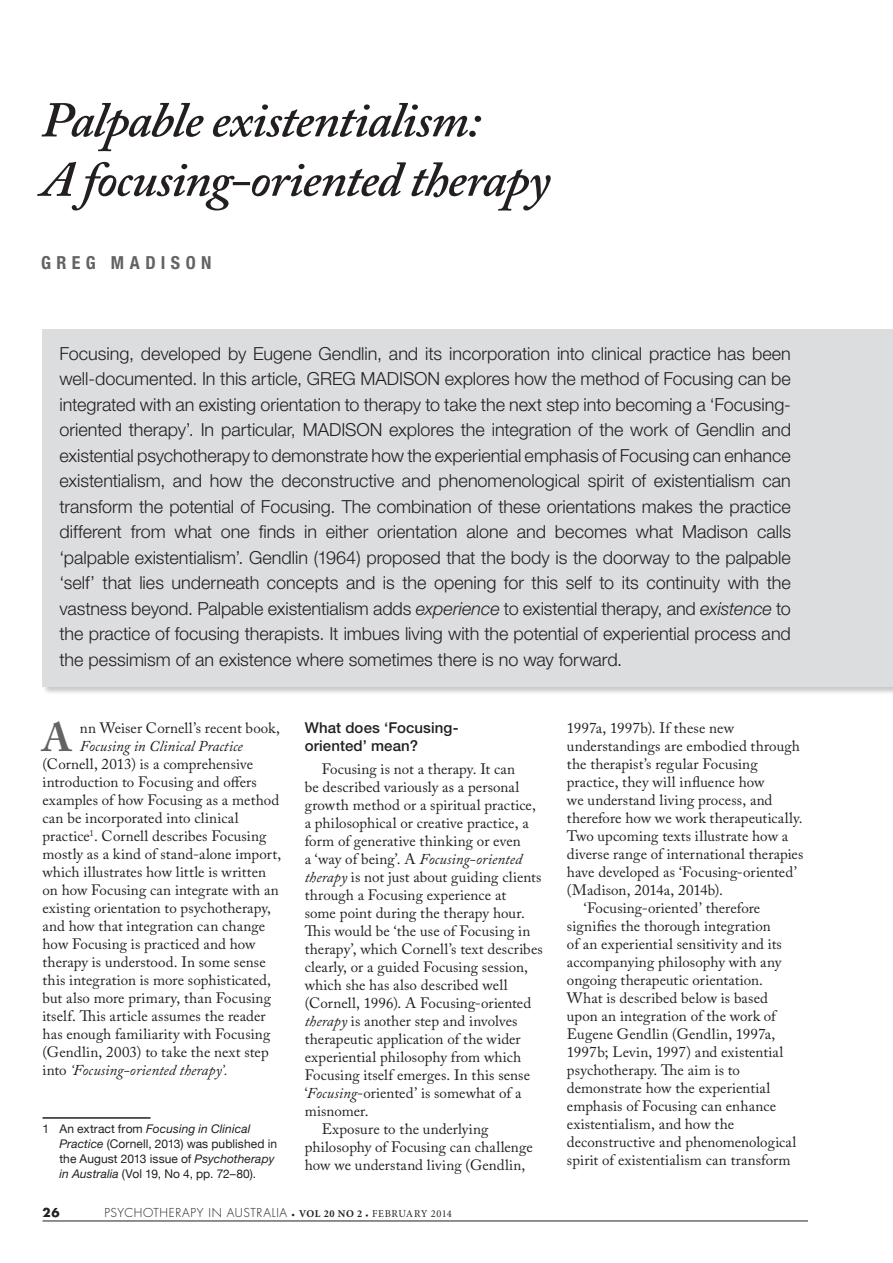
<style>
.page{position:relative;width:893px;height:1263px;background:#fff}
.page>*{position:absolute;margin:0;border:0;box-sizing:border-box;transform-origin:0 0}
.Article_-_Banner{font:italic 600 49.5px/59.4px "Adobe Caslon Pro";letter-spacing:-.025em;color:#231f20}
.Article_-_1st_para{font:700 40.35px "Adobe Caslon Pro";color:#636366}
.Article_-_Tagline{font:300 18px/25.5px "Helvetica Neue";letter-spacing:-.005em;color:#231f20;text-align:justify}
.Article_-_Author{font:700 condensed 18px "Helvetica Neue";letter-spacing:.3em;color:#636366}
.Article_-_Body{font:15px/18px "Adobe Caslon Pro";letter-spacing:.005em;color:#231f20}
.Article_-_1st_para-2{font:15px "Adobe Caslon Pro";letter-spacing:.005em;color:#231f20}
.Article_-_1st_para-3{font:italic 15px "Adobe Caslon Pro";letter-spacing:.005em;color:#231f20}
.Article_-_SubHead{font:500 15px/18px "Helvetica Neue";letter-spacing:.005em;color:#231f20}
.Article_-_Footnote{font:12px/15px "Helvetica Neue";letter-spacing:.005em;color:#231f20}
.t1{font:300 12px "Futura";letter-spacing:.055em;color:#231f20}
.t2{font:700 12px "Futura";color:#231f20}
.s1{font-style:italic}
.s2{font-style:normal}
.s3{font-family:"Minion";font-weight:400}
.s4{font-family:"Minion";font-weight:700;font-size:10.5px}
.s5{font-family:"Minion";font-weight:400;font-size:10.5px}
</style>
<div class="page">
<hr style="left:43px;top:1221px;width:765px;height:1px;background:#231f20">
<div style="left:42px;top:328px;width:851px;height:367px;background:#231f20;opacity:.25"></div>
<div style="left:43px;top:329px;width:850px;height:357px;background:#dcdddf"></div>
<hr style="left:43px;top:1117px;width:108px;height:2px;background:#231f20">
<p class="Article_-_Banner" style="left:41px;top:90px;width:511px">Palpable existentialism:<br>A focusing-oriented therapy</p>
<p class="Article_-_Author" style="left:41px;top:252px;width:172px">GREG MADISON</p>
<p class="Article_-_Tagline" style="left:60px;top:340px;width:733px">Focusing, developed by Eugene Gendlin, and its incorporation into clinical practice has been well-documented. In this article, GREG MADISON explores how the method of Focusing can be integrated with an existing orientation to therapy to take the next step into becoming a ‘Focusing&shy;oriented therapy’. In particular, MADISON explores the integration of the work of Gendlin and existential psychotherapy to demonstrate how the experiential emphasis of Focusing can enhance existentialism, and how the deconstructive and phenomenological spirit of existentialism can transform the potential of Focusing. The combination of these orientations makes the practice different from what one finds in either orientation alone and becomes what Madison calls ‘palpable existentialism’. Gendlin (1964) proposed that the body is the doorway to the palpable ‘self’ that lies underneath concepts and is the opening for this self to its continuity with the vastness beyond. Palpable existentialism adds <span class="s1">experience</span> to existential therapy, and <span class="s1">existence</span> to the practice of focusing therapists. It imbues living with the potential of experiential process and the pessimism of an existence where sometimes there is no way forward.</p>
<p class="Article_-_1st_para" style="left:43px;top:713px;width:31px">A</p>
<p class="Article_-_1st_para-2" style="left:80px;top:719px;width:202px">nn Weiser Cornell’s recent book,</p>
<p class="Article_-_1st_para-3" style="left:80px;top:737px;width:164px">Focusing in Clinical Practice</p>
<p class="Article_-_1st_para-2" style="left:43px;top:755px;width:212px">(Cornell, 2013) is a comprehensive</p>
<p class="Article_-_1st_para-2" style="left:43px;top:773px;width:216px">introduction to Focusing and offers</p>
<p class="Article_-_1st_para-2" style="left:43px;top:791px;width:238px">examples of how Focusing as a method</p>
<p class="Article_-_1st_para-2" style="left:43px;top:809px;width:198px">can be incorporated into clinical</p>
<p class="Article_-_1st_para-2" style="left:43px;top:827px;width:225px">practice<sup>1</sup>. Cornell describes Focusing</p>
<p class="Article_-_1st_para-2" style="left:43px;top:845px;width:240px">mostly as a kind of stand-alone import,</p>
<p class="Article_-_1st_para-2" style="left:43px;top:863px;width:225px">which illustrates how little is written</p>
<p class="Article_-_1st_para-2" style="left:43px;top:881px;width:238px">on how Focusing can integrate with an</p>
<p class="Article_-_1st_para-2" style="left:43px;top:899px;width:230px">existing orientation to psychotherapy,</p>
<p class="Article_-_1st_para-2" style="left:43px;top:917px;width:224px">and how that integration can change</p>
<p class="Article_-_1st_para-2" style="left:43px;top:935px;width:214px">how Focusing is practiced and how</p>
<p class="Article_-_1st_para-2" style="left:43px;top:953px;width:225px">therapy is understood. In some sense</p>
<p class="Article_-_1st_para-2" style="left:43px;top:971px;width:230px">this integration is more sophisticated,</p>
<p class="Article_-_1st_para-2" style="left:43px;top:989px;width:230px">but also more primary, than Focusing</p>
<p class="Article_-_1st_para-2" style="left:43px;top:1007px;width:225px">itself. This article assumes the reader</p>
<p class="Article_-_1st_para-2" style="left:43px;top:1025px;width:229px">has enough familiarity with Focusing</p>
<p class="Article_-_1st_para-2" style="left:43px;top:1043px;width:228px">(Gendlin, 2003) to take the next step</p>
<p class="Article_-_1st_para-3" style="left:43px;top:1061px;width:187px"><span class="s2">into</span> ‘Focusing-oriented therapy’.</p>
<p class="Article_-_Footnote" style="left:60px;top:1121px;width:219px;text-indent:-17px">1 An extract from <span class="s1">Focusing in Clinical Practice</span> (Cornell, 2013) was published in the August 2013 issue of <span class="s1">Psychotherapy in Australia</span> (Vol 19, No 4, pp. 72–80).</p>
<p class="Article_-_SubHead" style="left:305px;top:719px;width:155px">What does ‘Focusing&shy;oriented’ mean?</p>
<p class="Article_-_Body" style="left:305px;top:759px;width:240px;text-indent:17px">Focusing is not a therapy. It can<br>be described variously as a personal growth method or a spiritual practice, a philosophical or creative practice, a form of generative thinking or even<br>a ‘way of being’. A <span class="s1">Focusing-oriented therapy</span> is not just about guiding clients through a Focusing experience at<br>some point during the therapy hour.<br>This would be ‘the use of Focusing in therapy’, which Cornell’s text describes clearly, or a guided Focusing session, which she has also described well (Cornell, 1996). A Focusing-oriented <span class="s1">therapy</span> is another step and involves therapeutic application of the wider experiential philosophy from which Focusing itself emerges. In this sense ‘<span class="s1">Focusing</span>-oriented’ is somewhat of a misnomer.</p>
<p class="Article_-_Body" style="left:305px;top:1119px;width:230px;text-indent:17px">Exposure to the underlying philosophy of Focusing can challenge how we understand living (Gendlin,</p>
<p class="t2" style="left:43px;top:1204px;width:19px">26</p>
<p class="t1" style="left:104px;top:1205px;width:349px">PSYCHOTHERAPY IN AUSTRALIA <span class="s3">•</span> <span class="s4">VOL 20 NO 2</span> <sub>•</sub> <span class="s5">FEBRUARY 2014</span></p>
<p class="Article_-_Body" style="left:567px;top:718px;width:238px">1997a, 1997b). If these new understandings are embodied through the therapist’s regular Focusing practice, they will influence how<br>we understand living process, and therefore how we work therapeutically.<br>Two upcoming texts illustrate how a diverse range of international therapies have developed as ‘Focusing-oriented’ (Madison, 2014a, 2014b).</p>
<p class="Article_-_Body" style="left:567px;top:898px;width:231px;text-indent:17px">‘Focusing-oriented’ therefore signifies the thorough integration<br>of an experiential sensitivity and its accompanying philosophy with any ongoing therapeutic orientation.<br>What is described below is based upon an integration of the work of Eugene Gendlin (Gendlin, 1997a, 1997b; Levin, 1997) and existential psychotherapy. The aim is to demonstrate how the experiential emphasis of Focusing can enhance existentialism, and how the deconstructive and phenomenological spirit of existentialism can transform</p>
</div>
